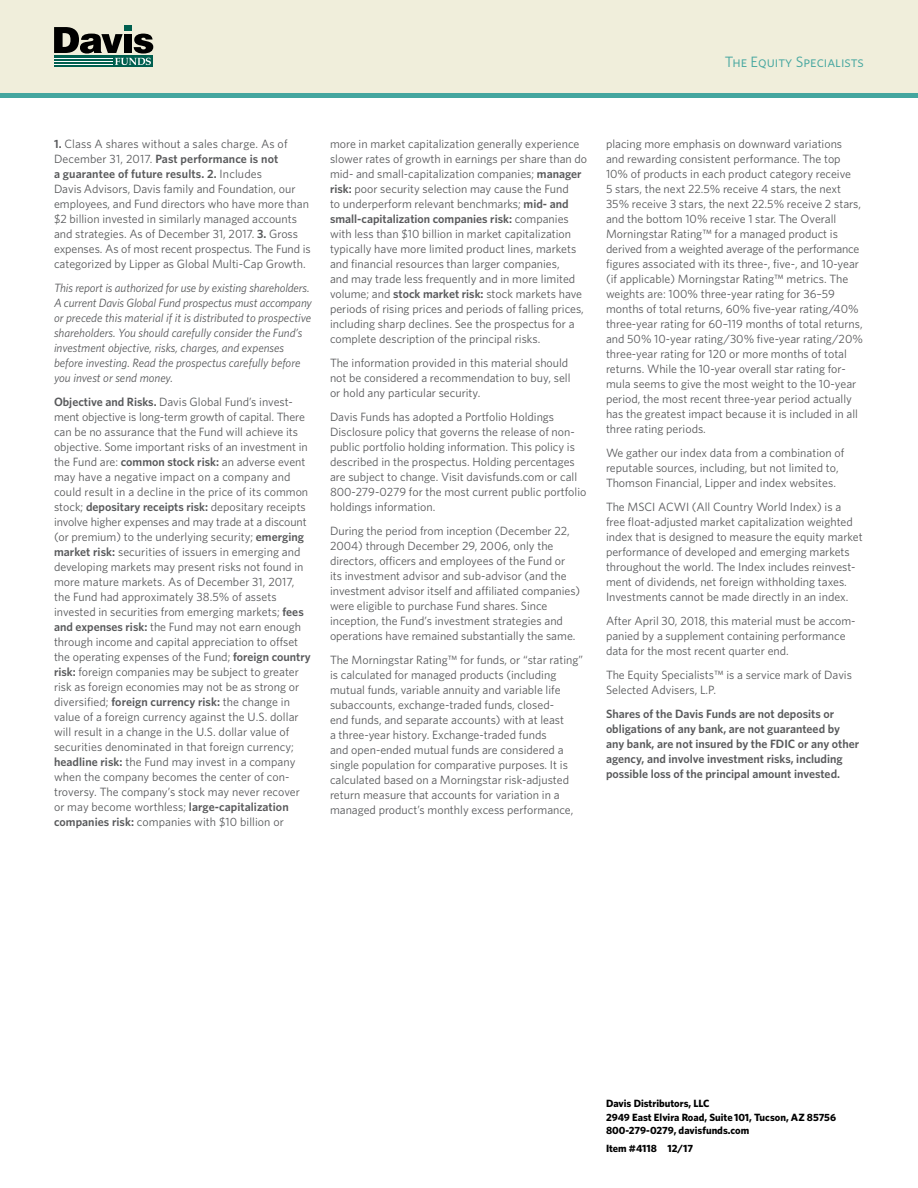
<style>
.page{position:relative;width:918px;height:1188px;background:#fff}
.page>*{position:absolute;margin:0;border:0;box-sizing:border-box;transform-origin:0 0}
.t1{font:15px "Whitney";color:#44a69f}
.Footnotes{font:12px/15px "Whitney";color:#58595b}
.t2{font:italic 12px/15px "Whitney";color:#58595b}
.t3{font:600 12px/15px "Whitney";color:#58595b}
.t4{font:700 10.5px/13.5px "Whitney";color:#000}
.s1{font-weight:600}
</style>
<div class="page">
<div style="left:0;top:0;width:918px;height:94px;background:#f0eedb"></div>
<div style="left:124px;top:25px;width:8px;height:6px;background:#005f4f"></div>
<div style="left:54px;top:56px;width:99px;height:11px;background:#005f4f"></div>
<svg style="left:54px;top:27px;width:99px;height:38px"></svg>
<hr style="left:54px;top:58px;width:59px;height:1px;background:#fff">
<hr style="left:54px;top:61px;width:59px;height:1px;background:#fff">
<hr style="left:54px;top:64px;width:59px;height:1px;background:#fff">
<hr style="left:0;top:94px;width:918px;height:4px;background:#44a69f">
<p class="t1" style="left:725px;top:52px;width:141px">The Equity Specialists</p>
<p class="Footnotes" style="left:54px;top:136px;width:258px"><span class="s1">1.</span> Class A shares without a sales charge. As of December 31, 2017. <span class="s1">Past performance is not<br>a guarantee of future results. 2.</span> Includes<br>Davis Advisors, Davis family and Foundation, our employees, and Fund directors who have more than $2 billion invested in similarly managed accounts and strategies. As of December 31, 2017. <span class="s1">3.</span> Gross expenses. As of most recent prospectus. The Fund is categorized by Lipper as Global Multi-Cap Growth.</p>
<p class="t2" style="left:54px;top:280px;width:260px">This report is authorized for use by existing shareholders.<br>A current Davis Global Fund prospectus must accompany or precede this material if it is distributed to prospective shareholders. You should carefully consider the Fund’s investment objective, risks, charges, and expenses before investing. Read the prospectus carefully before you invest or send money.</p>
<p class="Footnotes" style="left:54px;top:394px;width:258px"><span class="s1">Objective and Risks.</span> Davis Global Fund’s invest&shy;ment objective is long-term growth of capital. There can be no assurance that the Fund will achieve its objective. Some important risks of an investment in the Fund are: <span class="s1">common stock risk:</span> an adverse event may have a negative impact on a company and could result in a decline in the price of its common stock; <span class="s1">depositary receipts risk:</span> depositary receipts involve higher expenses and may trade at a discount (or premium) to the underlying security; <span class="s1">emerging market risk:</span> securities of issuers in emerging and developing markets may present risks not found in more mature markets. As of December 31, 2017, the Fund had approximately 38.5% of assets invested in securities from emerging markets; <span class="s1">fees and expenses risk:</span> the Fund may not earn enough through income and capital appreciation to offset the operating expenses of the Fund; <span class="s1">foreign country risk:</span> foreign companies may be subject to greater risk as foreign economies may not be as strong or diversified; <span class="s1">foreign currency risk:</span> the change in value of a foreign currency against the U.S. dollar will result in a change in the U.S. dollar value of securities denominated in that foreign currency; <span class="s1">headline risk:</span> the Fund may invest in a company when the company becomes the center of con&shy;troversy. The company’s stock may never recover or may become worthless; <span class="s1">large-capitalization companies risk:</span> companies with $10 billion or</p>
<p class="Footnotes" style="left:330px;top:136px;width:259px">more in market capitalization generally experience slower rates of growth in earnings per share than do mid- and small-capitalization companies; <span class="s1">manager risk:</span> poor security selection may cause the Fund<br>to underperform relevant benchmarks; <span class="s1">mid- and small-capitalization companies risk:</span> companies with less than $10 billion in market capitalization typically have more limited product lines, markets and financial resources than larger companies,<br>and may trade less frequently and in more limited volume; and <span class="s1">stock market risk:</span> stock markets have periods of rising prices and periods of falling prices, including sharp declines. See the prospectus for a complete description of the principal risks.</p>
<p class="Footnotes" style="left:330px;top:355px;width:242px">The information provided in this material should not be considered a recommendation to buy, sell or hold any particular security.</p>
<p class="Footnotes" style="left:330px;top:409px;width:258px">Davis Funds has adopted a Portfolio Holdings Disclosure policy that governs the release of non&shy;public portfolio holding information. This policy is described in the prospectus. Holding percentages are subject to change. Visit davisfunds.com or call 800-279-0279 for the most current public portfolio holdings information.</p>
<p class="Footnotes" style="left:330px;top:523px;width:252px">During the period from inception (December 22, 2004) through December 29, 2006, only the directors, officers and employees of the Fund or its investment advisor and sub-advisor (and the investment advisor itself and affiliated companies) were eligible to purchase Fund shares. Since inception, the Fund’s investment strategies and operations have remained substantially the same.</p>
<p class="Footnotes" style="left:330px;top:652px;width:255px">The Morningstar Rating™ for funds, or “star rating” is calculated for managed products (including mutual funds, variable annuity and variable life subaccounts, exchange-traded funds, closed-<br>end funds, and separate accounts) with at least<br>a three-year history. Exchange-traded funds<br>and open-ended mutual funds are considered a single population for comparative purposes. It is calculated based on a Morningstar risk-adjusted return measure that accounts for variation in a managed product’s monthly excess performance,</p>
<p class="Footnotes" style="left:606px;top:136px;width:259px">placing more emphasis on downward variations and rewarding consistent performance. The top 10% of products in each product category receive<br>5 stars, the next 22.5% receive 4 stars, the next 35% receive 3 stars, the next 22.5% receive 2 stars, and the bottom 10% receive 1 star. The Overall Morningstar Rating™ for a managed product is derived from a weighted average of the performance figures associated with its three-, five-, and 10-year (if applicable) Morningstar Rating™ metrics. The weights are: 100% three-year rating for 36–59 months of total returns, 60% five-year rating/40% three-year rating for 60–119 months of total returns, and 50% 10-year rating/30% five-year rating/20% three-year rating for 120 or more months of total returns. While the 10-year overall star rating for&shy;mula seems to give the most weight to the 10-year period, the most recent three-year period actually has the greatest impact because it is included in all three rating periods.</p>
<p class="Footnotes" style="left:606px;top:445px;width:240px">We gather our index data from a combination of reputable sources, including, but not limited to,<br>Thomson Financial, Lipper and index websites.</p>
<p class="Footnotes" style="left:606px;top:499px;width:258px">The MSCI ACWI (All Country World Index) is a free float-adjusted market capitalization weighted index that is designed to measure the equity market performance of developed and emerging markets throughout the world. The Index includes reinvest&shy;ment of dividends, net foreign withholding taxes.<br>Investments cannot be made directly in an index.</p>
<p class="Footnotes" style="left:606px;top:613px;width:250px">After April 30, 2018, this material must be accom&shy;panied by a supplement containing performance data for the most recent quarter end.</p>
<p class="Footnotes" style="left:606px;top:667px;width:248px">The Equity Specialists™ is a service mark of Davis<br>Selected Advisers, L.P.</p>
<p class="t3" style="left:606px;top:706px;width:255px">Shares of the Davis Funds are not deposits or obligations of any bank, are not guaranteed by any bank, are not insured by the FDIC or any other agency, and involve investment risks, including possible loss of the principal amount invested.</p>
<p class="t4" style="left:606px;top:1096px;width:232px">Davis Distributors, LLC<br>2949 East Elvira Road, Suite 101, Tucson, AZ 85756<br>800-279-0279, davisfunds.com</p>
<p class="t4" style="left:606px;top:1141px;width:89px">Item #4118 12/17</p>
</div>
